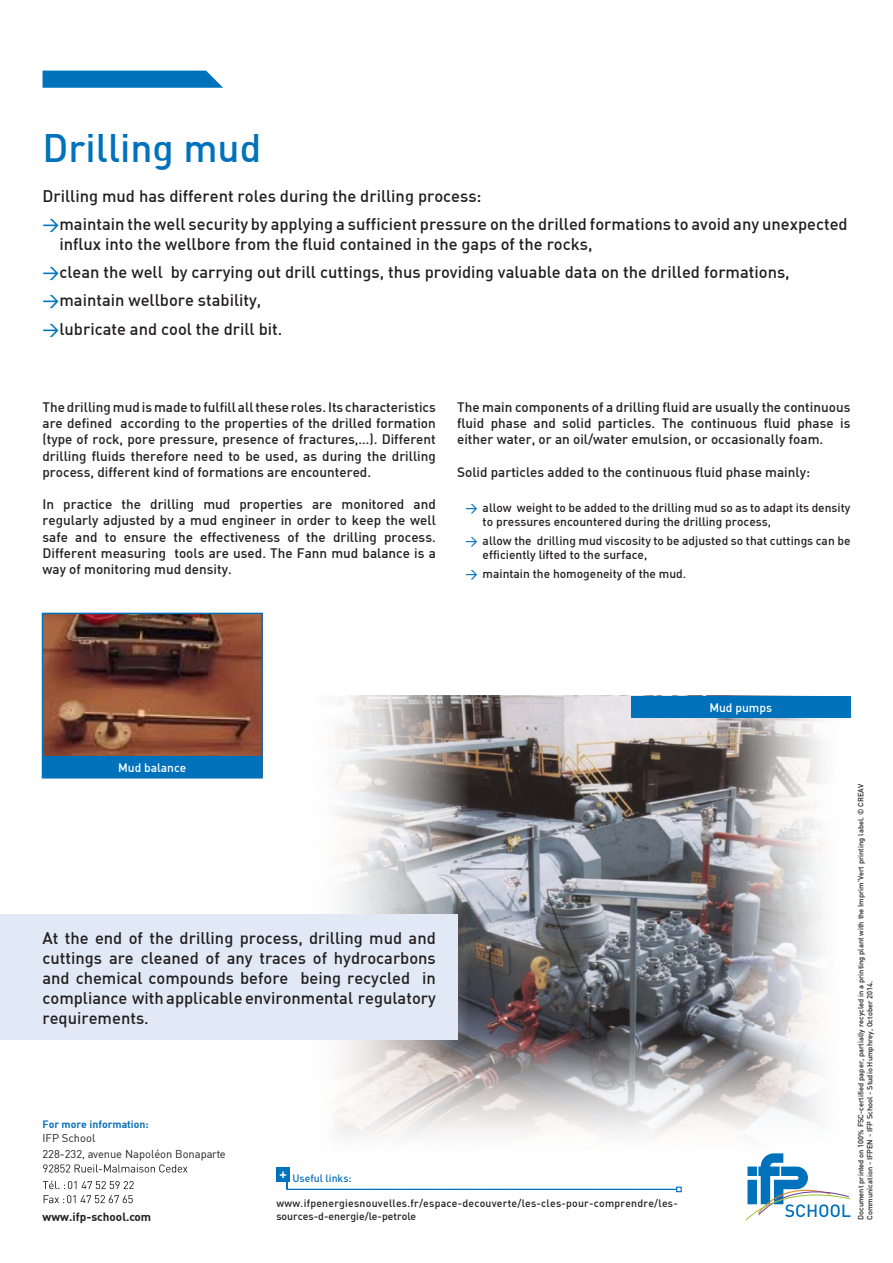
<style>
.page{position:relative;width:893px;height:1263px;background:#fff}
.page>*{position:absolute;margin:0;border:0;box-sizing:border-box;transform-origin:0 0}
.t1{font:500 39px "DIN";color:#0072bc}
.t2{font:500 16.5px/19.8px "DIN";color:#231f20}
.t3{font:500 15px "DIN";color:#fff}
.t4{font:500 13.5px/16.2px "DIN";color:#231f20;text-align:justify}
.t5{font:500 12px/14.4px "DIN";color:#231f20}
.t6{font:500 12px "DIN";color:#fff}
.t7{font:700 11.7px "DIN";color:#231f20}
.t8{font:11.1px/16.6px "DIN";color:#231f20}
.t9{font:500 10.5px/12.6px "DIN";letter-spacing:.025em;color:#231f20}
.t10{font:700 10.5px "DIN";color:#0a70b8}
.t11{font:500 10.5px "DIN";color:#0a70b8}
.t12{font:500 7.5px/9px "DIN";color:#231f20}
.s1{color:#0072bc}
</style>
<div class="page">
<img style="left:337px;top:696px;width:485px;height:442px">
<div style="left:0;top:914px;width:457px;height:126px;background:#e1e9f6"></div>
<img style="left:45px;top:616px;width:215px;height:140px">
<div style="left:42px;top:613px;width:221px;height:165px;border:2px solid #0072bc"></div>
<div style="left:43px;top:756px;width:219px;height:22px;background:#0072bc"></div>
<div style="left:631px;top:696px;width:219px;height:22px;background:#0072bc"></div>
<div style="left:276px;top:1167px;width:14px;height:15px;background:#0072bc"></div>
<svg style="left:286px;top:1182px;width:396px;height:10px"></svg>
<svg style="left:43px;top:1164px;width:145px;height:8px"></svg>
<svg style="left:43px;top:1181px;width:91px;height:8px"></svg>
<svg style="left:44px;top:1195px;width:89px;height:8px"></svg>
<svg style="left:43px;top:71px;width:180px;height:17px;background:#0f7abf"></svg>
<svg style="left:746px;top:1153px;width:104px;height:67px"></svg>
<p class="t1" style="left:43px;top:123px;width:220px">Drilling mud</p>
<p class="t2" style="left:43px;top:185px;width:441px">Drilling mud has different roles during the drilling process:</p>
<p class="t2" style="left:60px;top:213px;width:790px;text-indent:-17px"><span class="s1">&gt;</span>maintain the well security by applying a sufficient pressure on the drilled formations to avoid any unexpected influx into the wellbore from the fluid contained in the gaps of the rocks,</p>
<p class="t2" style="left:43px;top:262px;width:749px"><span class="s1">&gt;</span>clean the well by carrying out drill cuttings, thus providing valuable data on the drilled formations,</p>
<p class="t2" style="left:43px;top:290px;width:220px"><span class="s1">&gt;</span>maintain wellbore stability,</p>
<p class="t2" style="left:43px;top:318px;width:241px"><span class="s1">&gt;</span>lubricate and cool the drill bit.</p>
<p class="t4" style="left:43px;top:398px;width:395px">The drilling mud is made to fulfill all these roles. Its characteristics are defined according to the properties of the drilled formation (type of rock, pore pressure, presence of fractures,…). Different drilling fluids therefore need to be used, as during the drilling process, different kind of formations are encountered.</p>
<p class="t4" style="left:43px;top:496px;width:395px">In practice the drilling mud properties are monitored and regularly adjusted by a mud engineer in order to keep the well safe and to ensure the effectiveness of the drilling process.<br>Different measuring tools are used. The Fann mud balance is a way of monitoring mud density.</p>
<p class="t4" style="left:457px;top:398px;width:395px">The main components of a drilling fluid are usually the continuous fluid phase and solid particles. The continuous fluid phase is either water, or an oil/water emulsion, or occasionally foam.</p>
<p class="t4" style="left:457px;top:463px;width:354px">Solid particles added to the continuous fluid phase mainly:</p>
<p class="t5" style="left:483px;top:500px;width:369px;text-indent:-17px"><span class="s1">&gt;</span> allow weight to be added to the drilling mud so as to adapt its density to pressures encountered during the drilling process,</p>
<p class="t5" style="left:483px;top:533px;width:369px;text-indent:-17px"><span class="s1">&gt;</span> allow the drilling mud viscosity to be adjusted so that cuttings can be efficiently lifted to the surface,</p>
<p class="t5" style="left:466px;top:566px;width:222px"><span class="s1">&gt;</span> maintain the homogeneity of the mud.</p>
<p class="t6" style="left:118px;top:759px;width:70px">Mud balance</p>
<p class="t6" style="left:709px;top:699px;width:64px">Mud pumps</p>
<p class="t2" style="left:43px;top:928px;width:395px;text-align:justify">At the end of the drilling process, drilling mud and cuttings are cleaned of any traces of hydrocarbons and chemical compounds before being recycled in compliance with applicable environmental regulatory requirements.</p>
<p class="t10" style="left:43px;top:1118px;width:108px">For more information:</p>
<p class="t8" style="left:42px;top:1129px;width:185px">IFP School<br>228-232, avenue Napoléon Bonaparte</p>
<p class="t7" style="left:42px;top:1209px;width:110px">www.ifp-school.com</p>
<p class="t3" style="left:279px;top:1164px;width:9px">+</p>
<p class="t11" style="left:292px;top:1171px;width:61px">Useful links:</p>
<p class="t9" style="left:276px;top:1197px;width:403px">www.ifpenergiesnouvelles.fr/espace-decouverte/les-cles-pour-comprendre/les&shy;sources-d-energie/le-petrole</p>
<p class="t12" style="left:856px;top:1220px;width:438px;rotate:-90deg">Document printed on 100% FSC-certified paper, partially recycled in a printing plant with the Imprim'Vert printing label. © CREAV<br>Communication - IFPEN - IFP School - Studio Humphrey, October 2014.</p>
</div>
